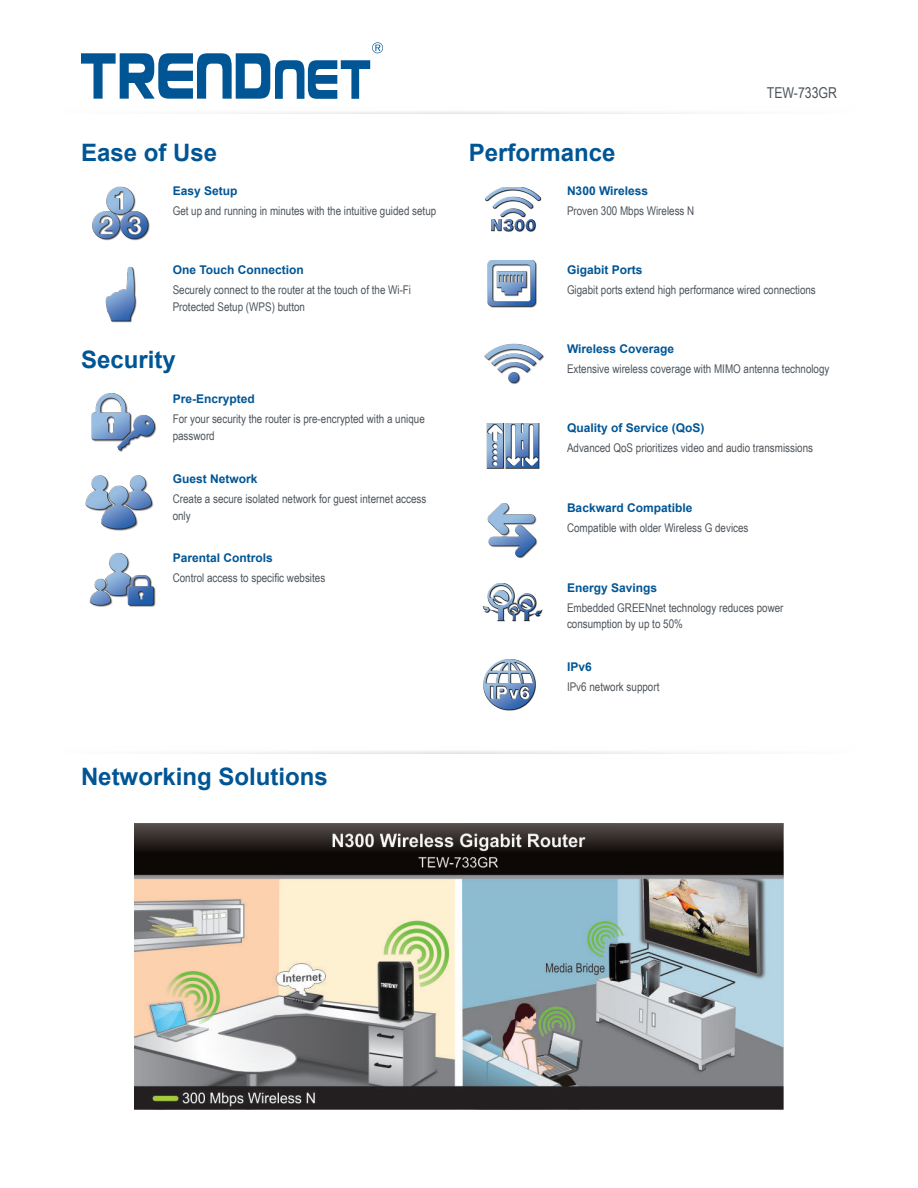
<style>
.page{position:relative;width:918px;height:1188px;background:#fff}
.page>*{position:absolute;margin:0;border:0;box-sizing:border-box;transform-origin:0 0}
.t1{font:700 24px "Arial";color:#005595}
.t2{font:15px "Arial Narrow";color:#4d545a}
.t3{font:12px/16.5px "Arial Narrow";color:#4d545a}
.t4{font:700 12px "Arial";color:#005595}
</style>
<div class="page">
<svg style="left:201px;top:111px;width:517px;height:3px"></svg>
<svg style="left:81px;top:42px;width:302px;height:57px"></svg>
<img style="left:92px;top:187px;width:58px;height:54px">
<img style="left:105px;top:266px;width:32px;height:57px">
<img style="left:487px;top:503px;width:50px;height:55px">
<img style="left:487px;top:261px;width:50px;height:47px">
<img style="left:485px;top:187px;width:57px;height:45px">
<img style="left:482px;top:583px;width:60px;height:39px">
<img style="left:484px;top:344px;width:60px;height:41px">
<img style="left:486px;top:423px;width:54px;height:46px">
<img style="left:483px;top:659px;width:53px;height:52px">
<img style="left:89px;top:552px;width:67px;height:55px">
<img style="left:85px;top:475px;width:69px;height:56px">
<img style="left:91px;top:393px;width:65px;height:59px">
<img style="left:134px;top:824px;width:650px;height:286px">
<p class="t1" style="left:81px;top:136px;width:138px">Ease of Use</p>
<p class="t4" style="left:173px;top:183px;width:66px">Easy Setup</p>
<p class="t3" style="left:173px;top:202px;width:265px">Get up and running in minutes with the intuitive guided setup</p>
<p class="t4" style="left:173px;top:262px;width:133px">One Touch Connection</p>
<p class="t3" style="left:173px;top:281px;width:240px">Securely connect to the router at the touch of the Wi-Fi<br>Protected Setup (WPS) button</p>
<p class="t1" style="left:81px;top:344px;width:96px">Security</p>
<p class="t4" style="left:173px;top:391px;width:84px">Pre-Encrypted</p>
<p class="t3" style="left:173px;top:410px;width:254px">For your security the router is pre-encrypted with a unique password</p>
<p class="t4" style="left:173px;top:471px;width:86px">Guest Network</p>
<p class="t3" style="left:173px;top:490px;width:255px">Create a secure isolated network for guest internet access only</p>
<p class="t4" style="left:173px;top:550px;width:102px">Parental Controls</p>
<p class="t3" style="left:173px;top:569px;width:154px">Control access to specific websites</p>
<p class="t1" style="left:81px;top:761px;width:248px">Networking Solutions</p>
<p class="t1" style="left:469px;top:136px;width:148px">Performance</p>
<p class="t4" style="left:567px;top:183px;width:83px">N300 Wireless</p>
<p class="t3" style="left:567px;top:202px;width:129px">Proven 300 Mbps Wireless N</p>
<p class="t2" style="left:767px;top:81px;width:72px">TEW-733GR</p>
<p class="t4" style="left:567px;top:262px;width:77px">Gigabit Ports</p>
<p class="t3" style="left:567px;top:281px;width:250px">Gigabit ports extend high performance wired connections</p>
<p class="t4" style="left:567px;top:341px;width:109px">Wireless Coverage</p>
<p class="t3" style="left:567px;top:360px;width:264px">Extensive wireless coverage with MIMO antenna technology</p>
<p class="t4" style="left:567px;top:420px;width:139px">Quality of Service (QoS)</p>
<p class="t3" style="left:567px;top:439px;width:248px">Advanced QoS prioritizes video and audio transmissions</p>
<p class="t4" style="left:567px;top:500px;width:127px">Backward Compatible</p>
<p class="t3" style="left:567px;top:519px;width:183px">Compatible with older Wireless G devices</p>
<p class="t4" style="left:567px;top:580px;width:92px">Energy Savings</p>
<p class="t3" style="left:567px;top:599px;width:218px">Embedded GREENnet technology reduces power consumption by up to 50%</p>
<p class="t4" style="left:567px;top:659px;width:26px">IPv6</p>
<p class="t3" style="left:567px;top:678px;width:94px">IPv6 network support</p>
</div>
